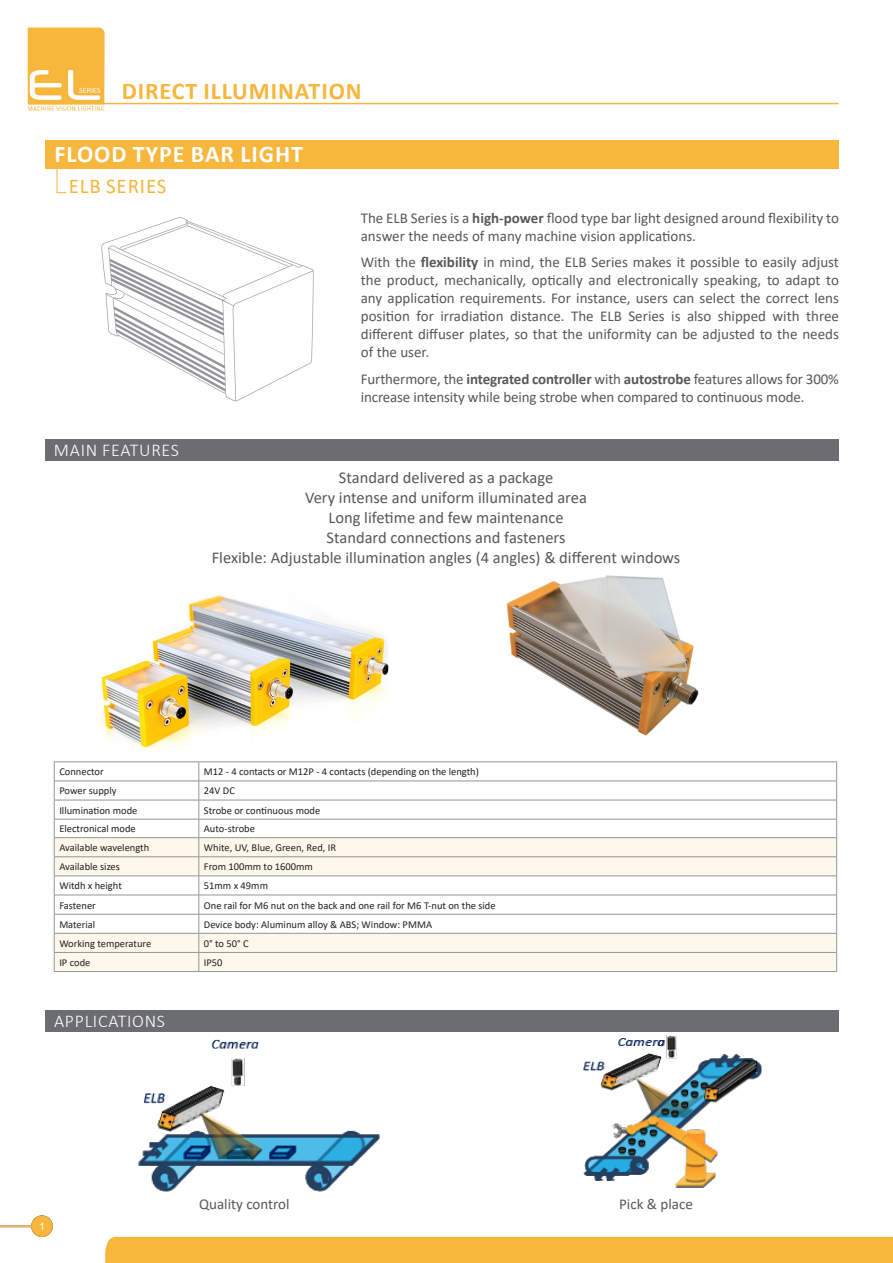
<style>
.page{position:relative;width:893px;height:1263px;background:#fff}
.page>*{position:absolute;margin:0;border:0;box-sizing:border-box;transform-origin:0 0}
.t1{font:700 24px "Calibri";letter-spacing:.04em;color:#f7b63c}
.t2{font:700 24px "Calibri";letter-spacing:.04em;color:#fff}
.t3{font:21px "Calibri";letter-spacing:.04em;color:#f7b63c}
.t4{font:300 18px "Calibri";letter-spacing:.04em;color:#fff}
.t5{font:16.5px/19.8px "Calibri";color:#57585a;text-align:center}
.t6{font:15px/18px "Calibri";color:#57585a}
.t7{font:10.5px "Calibri";color:#231f20}
.t8{font:10.5px "Arial";color:#fff}
.s1{font-weight:700}
</style>
<div class="page">
<hr style="left:0;top:1225px;width:42px;height:2px;background:#f7b63c">
<div style="left:32px;top:1216px;width:20px;height:20px;background:#f7b63c;border-radius:50%"></div>
<div style="left:31px;top:1215px;width:22px;height:22px;border:1px solid #f7b63c;border-radius:50%"></div>
<div style="left:105px;top:1237px;width:788px;height:26px;background:#f7b63c"></div>
<hr style="left:104px;top:103px;width:735px;height:1px;background:#f7b63c">
<img style="left:28px;top:28px;width:77px;height:83px">
<img style="left:507px;top:575px;width:192px;height:161px">
<img style="left:101px;top:217px;width:213px;height:185px">
<div style="left:45px;top:141px;width:794px;height:28px;background:#f7b63c"></div>
<svg style="left:57px;top:169px;width:9px;height:24px"></svg>
<div style="left:45px;top:439px;width:793px;height:21px;background:#6c6d70"></div>
<div style="left:45px;top:1010px;width:794px;height:21px;background:#6c6d70"></div>
<hr style="left:54px;top:761px;width:145px;height:1px;background:#939598">
<hr style="left:199px;top:761px;width:638px;height:1px;background:#939598">
<svg style="left:54px;top:762px;width:783px;height:209px"></svg>
<hr style="left:54px;top:971px;width:145px;height:1px;background:#939598">
<hr style="left:199px;top:971px;width:638px;height:1px;background:#939598">
<img style="left:138px;top:1039px;width:242px;height:153px">
<img style="left:583px;top:1035px;width:179px;height:153px">
<img style="left:101px;top:595px;width:287px;height:154px">
<h1 class="t1" style="left:122px;top:74px;width:241px">DIRECT ILLUMINATION</h1>
<h1 class="t2" style="left:54px;top:137px;width:250px">FLOOD TYPE BAR LIGHT</h1>
<h2 class="t3" style="left:69px;top:172px;width:99px">ELB SERIES</h2>
<p class="t4" style="left:54px;top:439px;width:127px">MAIN FEATURES</p>
<p class="t6" style="left:361px;top:209px;width:480px">The ELB Series is a <span class="s1">high-power</span> flood type bar light designed around flexibility to answer the needs of many machine vision applications.</p>
<p class="t6" style="left:361px;top:253px;width:480px;text-align:justify">With the <span class="s1">flexibility</span> in mind, the ELB Series makes it possible to easily adjust the product, mechanically, optically and electronically speaking, to adapt to any application requirements. For instance, users can select the correct lens position for irradiation distance. The ELB Series is also shipped with three different diffuser plates, so that the uniformity can be adjusted to the needs of the user.</p>
<p class="t6" style="left:361px;top:370px;width:480px">Furthermore, the <span class="s1">integrated controller</span> with <span class="s1">autostrobe</span> features allows for 300% increase intensity while being strobe when compared to continuous mode.</p>
<p class="t5" style="left:212px;top:467px;width:470px">Standard delivered as a package<br>Very intense and uniform illuminated area<br>Long lifetime and few maintenance<br>Standard connections and fasteners<br>Flexible: Adjustable illumination angles (4 angles) &amp; different windows</p>
<p class="t7" style="left:59px;top:764px;width:46px">Connector</p>
<p class="t7" style="left:204px;top:764px;width:277px">M12 - 4 contacts or M12P - 4 contacts (depending on the length)</p>
<p class="t7" style="left:59px;top:784px;width:59px">Power supply</p>
<p class="t7" style="left:204px;top:784px;width:33px">24V DC</p>
<p class="t7" style="left:59px;top:803px;width:80px">Illumination mode</p>
<p class="t7" style="left:204px;top:803px;width:118px">Strobe or continuous mode</p>
<p class="t7" style="left:59px;top:821px;width:78px">Electronical mode</p>
<p class="t7" style="left:204px;top:821px;width:53px">Auto-strobe</p>
<p class="t7" style="left:59px;top:840px;width:91px">Available wavelength</p>
<p class="t7" style="left:204px;top:840px;width:134px">White, UV, Blue, Green, Red, IR</p>
<p class="t7" style="left:59px;top:859px;width:62px">Available sizes</p>
<p class="t7" style="left:204px;top:859px;width:111px">From 100mm to 1600mm</p>
<p class="t7" style="left:59px;top:878px;width:64px">Witdh x height</p>
<p class="t7" style="left:204px;top:878px;width:66px">51mm x 49mm</p>
<p class="t7" style="left:59px;top:898px;width:38px">Fastener</p>
<p class="t7" style="left:204px;top:898px;width:293px">One rail for M6 nut on the back and one rail for M6 T-nut on the side</p>
<p class="t7" style="left:59px;top:917px;width:38px">Material</p>
<p class="t7" style="left:204px;top:917px;width:230px">Device body: Aluminum alloy &amp; ABS; Window: PMMA</p>
<p class="t7" style="left:59px;top:936px;width:94px">Working temperature</p>
<p class="t7" style="left:204px;top:936px;width:46px">0° to 50° C</p>
<p class="t7" style="left:59px;top:955px;width:33px">IP code</p>
<p class="t7" style="left:204px;top:955px;width:20px">IP50</p>
<p class="t4" style="left:54px;top:1010px;width:112px">APPLICATIONS</p>
<p class="t8" style="left:39px;top:1218px;width:7px">1</p>
<p class="t6" style="left:199px;top:1194px;width:92px">Quality control</p>
<p class="t6" style="left:619px;top:1194px;width:75px">Pick &amp; place</p>
</div>
